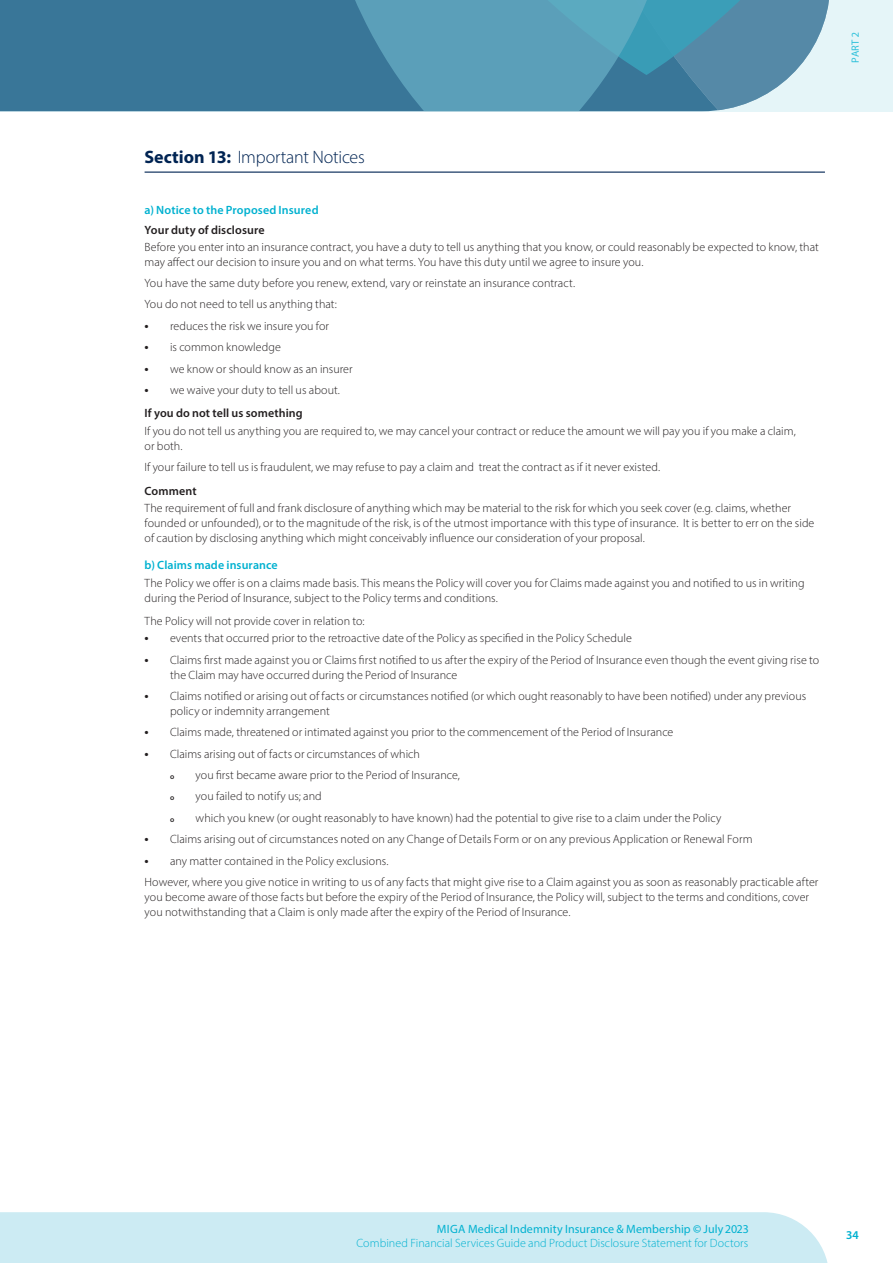
<style>
.page{position:relative;width:893px;height:1263px;background:#fff}
.page>*{position:absolute;margin:0;border:0;box-sizing:border-box;transform-origin:0 0}
.t1{font:300 18px "Myriad Pro";letter-spacing:-.01em;color:#002453}
.t2{font:300 12px/15px "Myriad Pro";letter-spacing:.005em;color:#231f20}
.t3{font:300 12px/14.2px "Myriad Pro";letter-spacing:.005em;color:#00b1d0;text-align:right}
.t4{font:600 12px "Myriad Pro";letter-spacing:.01em;color:#00b1d0}
.t5{font:600 12px "Myriad Pro";letter-spacing:.01em;color:#231f20}
.t6{font:10.5px "Myriad Pro";color:#2cc0da}
.t7{font:600 7.5px "Myriad Pro";color:#231f20}
.s1{font-weight:700}
.s2{font-weight:600;font-size:13.5px}
.s3{font-weight:600}
.s4{font-weight:400}
</style>
<div class="page">
<div style="left:0;top:1212px;width:828px;height:51px;background:#ccebf3"></div>
<div style="left:0;top:0;width:893px;height:111px;background:#e5f5f8"></div>
<div style="left:0;top:0;width:296px;height:111px;background:#397698"></div>
<svg style="left:296px;top:0;width:533px;height:111px"></svg>
<hr style="left:145px;top:172px;width:680px;height:1px;background:#002453">
<p class="t6" style="left:849px;top:63px;width:32px;rotate:-90deg">PART 2</p>
<h1 class="t1" style="left:145px;top:146px;width:222px"><span class="s1">Section 13:</span> Important Notices</h1>
<p class="t4" style="left:145px;top:203px;width:176px">a) Notice to the Proposed Insured</p>
<p class="t5" style="left:145px;top:222px;width:122px">Your duty of disclosure</p>
<p class="t2" style="left:145px;top:239px;width:676px">Before you enter into an insurance contract, you have a duty to tell us anything that you know, or could reasonably be expected to know, that may affect our decision to insure you and on what terms. You have this duty until we agree to insure you.</p>
<p class="t2" style="left:145px;top:272px;width:432px;line-height:21.5px">You have the same duty before you renew, extend, vary or reinstate an insurance contract.<br>You do not need to tell us anything that:</p>
<p class="t2" style="left:145px;top:318px;width:186px"><span class="s2">•</span> reduces the risk we insure you for</p>
<p class="t2" style="left:145px;top:340px;width:138px"><span class="s2">•</span> is common knowledge</p>
<p class="t2" style="left:145px;top:361px;width:210px"><span class="s2">•</span> we know or should know as an insurer</p>
<p class="t2" style="left:145px;top:378px;width:197px;line-height:23.5px"><span class="s2">•</span> we waive your duty to tell us about.<br><span class="s3">If you do not tell us something</span></p>
<p class="t2" style="left:145px;top:423px;width:653px">If you do not tell us anything you are required to, we may cancel your contract or reduce the amount we will pay you if you make a claim, or both.</p>
<p class="t2" style="left:145px;top:459px;width:517px">If your failure to tell us is fraudulent, we may refuse to pay a claim and treat the contract as if it never existed.</p>
<p class="t5" style="left:145px;top:483px;width:54px">Comment</p>
<p class="t2" style="left:145px;top:500px;width:671px">The requirement of full and frank disclosure of anything which may be material to the risk for which you seek cover (e.g. claims, whether founded or unfounded), or to the magnitude of the risk, is of the utmost importance with this type of insurance. It is better to err on the side of caution by disclosing anything which might conceivably influence our consideration of your proposal.</p>
<p class="t4" style="left:145px;top:558px;width:135px">b) Claims made insurance</p>
<p class="t2" style="left:145px;top:575px;width:661px">The Policy we offer is on a claims made basis. This means the Policy will cover you for Claims made against you and notified to us in writing during the Period of Insurance, subject to the Policy terms and conditions.</p>
<p class="t2" style="left:145px;top:613px;width:221px">The Policy will not provide cover in relation to:</p>
<p class="t2" style="left:145px;top:630px;width:489px"><span class="s2">•</span> events that occurred prior to the retroactive date of the Policy as specified in the Policy Schedule</p>
<p class="t2" style="left:170px;top:652px;width:651px;text-indent:-26px"><span class="s2">•</span> Claims first made against you or Claims first notified to us after the expiry of the Period of Insurance even though the event giving rise to the Claim may have occurred during the Period of Insurance</p>
<p class="t2" style="left:170px;top:688px;width:638px;text-indent:-26px"><span class="s2">•</span> Claims notified or arising out of facts or circumstances notified (or which ought reasonably to have been notified) under any previous policy or indemnity arrangement</p>
<p class="t2" style="left:145px;top:725px;width:530px"><span class="s2">•</span> Claims made, threatened or intimated against you prior to the commencement of the Period of Insurance</p>
<p class="t2" style="left:145px;top:746px;width:277px"><span class="s2">•</span> Claims arising out of facts or circumstances of which</p>
<p class="t7" style="left:170px;top:772px;width:6px">o</p>
<p class="t2" style="left:196px;top:767px;width:266px">you first became aware prior to the Period of Insurance,</p>
<p class="t7" style="left:170px;top:793px;width:6px">o</p>
<p class="t2" style="left:196px;top:789px;width:128px">you failed to notify us; and</p>
<p class="t7" style="left:170px;top:814px;width:6px">o</p>
<p class="t2" style="left:196px;top:810px;width:527px">which you knew (or ought reasonably to have known) had the potential to give rise to a claim under the Policy</p>
<p class="t2" style="left:145px;top:831px;width:610px"><span class="s2">•</span> Claims arising out of circumstances noted on any Change of Details Form or on any previous Application or Renewal Form</p>
<p class="t2" style="left:145px;top:850px;width:675px;line-height:21.5px"><span class="s2">•</span> any matter contained in the Policy exclusions.<br>However, where you give notice in writing to us of any facts that might give rise to a Claim against you as soon as reasonably practicable after</p>
<p class="t2" style="left:145px;top:889px;width:666px">you become aware of those facts but before the expiry of the Period of Insurance, the Policy will, subject to the terms and conditions, cover you notwithstanding that a Claim is only made after the expiry of the Period of Insurance.</p>
<p class="t3" style="left:357px;top:1221px;width:393px"><span class="s4">MIGA Medical Indemnity Insurance &amp; Membership</span> <span class="s3">©</span> <span class="s4">July 2023<br></span>Combined Financial Services Guide and Product Disclosure Statement for Doctors</p>
<p class="t4" style="left:847px;top:1227px;width:14px">34</p>
</div>
